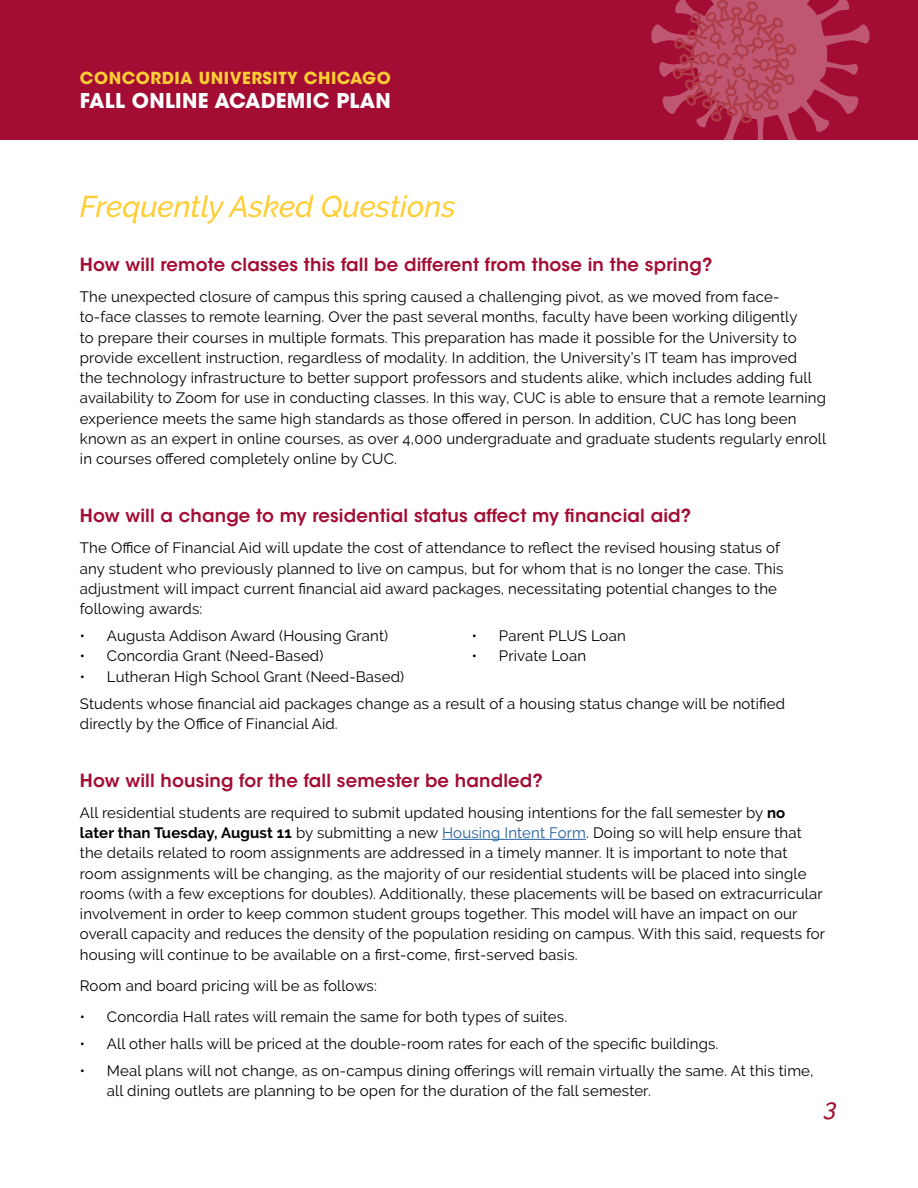
<style>
.page{position:relative;width:918px;height:1188px;background:#fff}
.page>*{position:absolute;margin:0;border:0;box-sizing:border-box;transform-origin:0 0}
.t1{font:italic 500 30px "Raleway";color:#ffce35}
.t2{font:italic 500 24px "Raleway";color:#a30c33}
.t3{font:700 20.25px "ITC Avant Garde Std";letter-spacing:.015em;color:#fff}
.t4{font:600 18px "ITC Avant Garde Std";letter-spacing:.01em;color:#a30c33}
.t5{font:700 16.5px "ITC Avant Garde Std";letter-spacing:.03em;color:#ffce35}
.t6{font:15px/20.2px "Raleway";letter-spacing:.01em;color:#000}
.s1{font-weight:700}
.s2{color:#215e9e}
</style>
<div class="page">
<div style="left:0;top:0;width:918px;height:140px;background:#a30c33"></div>
<svg style="left:651px;top:0;width:219px;height:140px"></svg>
<hr style="left:442px;top:839px;width:144px;height:1px;background:#215e9e">
<p class="t5" style="left:80px;top:67px;width:312px">CONCORDIA UNIVERSITY CHICAGO</p>
<h3 class="t3" style="left:80px;top:88px;width:312px">FALL ONLINE ACADEMIC PLAN</h3>
<h1 class="t1" style="left:80px;top:189px;width:377px">Frequently Asked Questions</h1>
<p class="t4" style="left:80px;top:253px;width:634px">How will remote classes this fall be different from those in the spring?</p>
<p class="t6" style="left:80px;top:287px;width:748px">The unexpected closure of campus this spring caused a challenging pivot, as we moved from face&shy;to-face classes to remote learning. Over the past several months, faculty have been working diligently<br>to prepare their courses in multiple formats. This preparation has made it possible for the University to provide excellent instruction, regardless of modality. In addition, the University’s IT team has improved<br>the technology infrastructure to better support professors and students alike, which includes adding full availability to Zoom for use in conducting classes. In this way, CUC is able to ensure that a remote learning experience meets the same high standards as those offered in person. In addition, CUC has long been known as an expert in online courses, as over 4,000 undergraduate and graduate students regularly enroll in courses offered completely online by CUC.</p>
<p class="t4" style="left:80px;top:504px;width:613px">How will a change to my residential status affect my financial aid?</p>
<p class="t6" style="left:80px;top:538px;width:705px">The Office of Financial Aid will update the cost of attendance to reflect the revised housing status of any student who previously planned to live on campus, but for whom that is no longer the case. This adjustment will impact current financial aid award packages, necessitating potential changes to the following awards:</p>
<p class="t6" style="left:80px;top:626px;width:310px">• Augusta Addison Award (Housing Grant)</p>
<p class="t6" style="left:80px;top:646px;width:245px">• Concordia Grant (Need-Based)</p>
<p class="t6" style="left:80px;top:666px;width:326px">• Lutheran High School Grant (Need-Based)</p>
<p class="t6" style="left:472px;top:626px;width:155px">• Parent PLUS Loan</p>
<p class="t6" style="left:472px;top:646px;width:116px">• Private Loan</p>
<p class="t6" style="left:80px;top:693px;width:707px">Students whose financial aid packages change as a result of a housing status change will be notified directly by the Office of Financial Aid.</p>
<p class="t4" style="left:80px;top:769px;width:465px">How will housing for the fall semester be handled?</p>
<p class="t6" style="left:80px;top:802px;width:747px">All residential students are required to submit updated housing intentions for the fall semester by <span class="s1">no<br>later than Tuesday, August 11</span> by submitting a new <span class="s2">Housing Intent Form</span>. Doing so will help ensure that the details related to room assignments are addressed in a timely manner. It is important to note that room assignments will be changing, as the majority of our residential students will be placed into single rooms (with a few exceptions for doubles). Additionally, these placements will be based on extracurricular involvement in order to keep common student groups together. This model will have an impact on our overall capacity and reduces the density of the population residing on campus. With this said, requests for housing will continue to be available on a first-come, first-served basis.</p>
<p class="t6" style="left:80px;top:975px;width:298px">Room and board pricing will be as follows:</p>
<p class="t6" style="left:80px;top:1006px;width:489px">• Concordia Hall rates will remain the same for both types of suites.</p>
<p class="t6" style="left:80px;top:1033px;width:640px">• All other halls will be priced at the double-room rates for each of the specific buildings.</p>
<p class="t6" style="left:107px;top:1060px;width:708px;text-indent:-27px">• Meal plans will not change, as on-campus dining offerings will remain virtually the same. At this time, all dining outlets are planning to be open for the duration of the fall semester.</p>
<h2 class="t2" style="left:825px;top:1093px;width:14px">3</h2>
</div>
